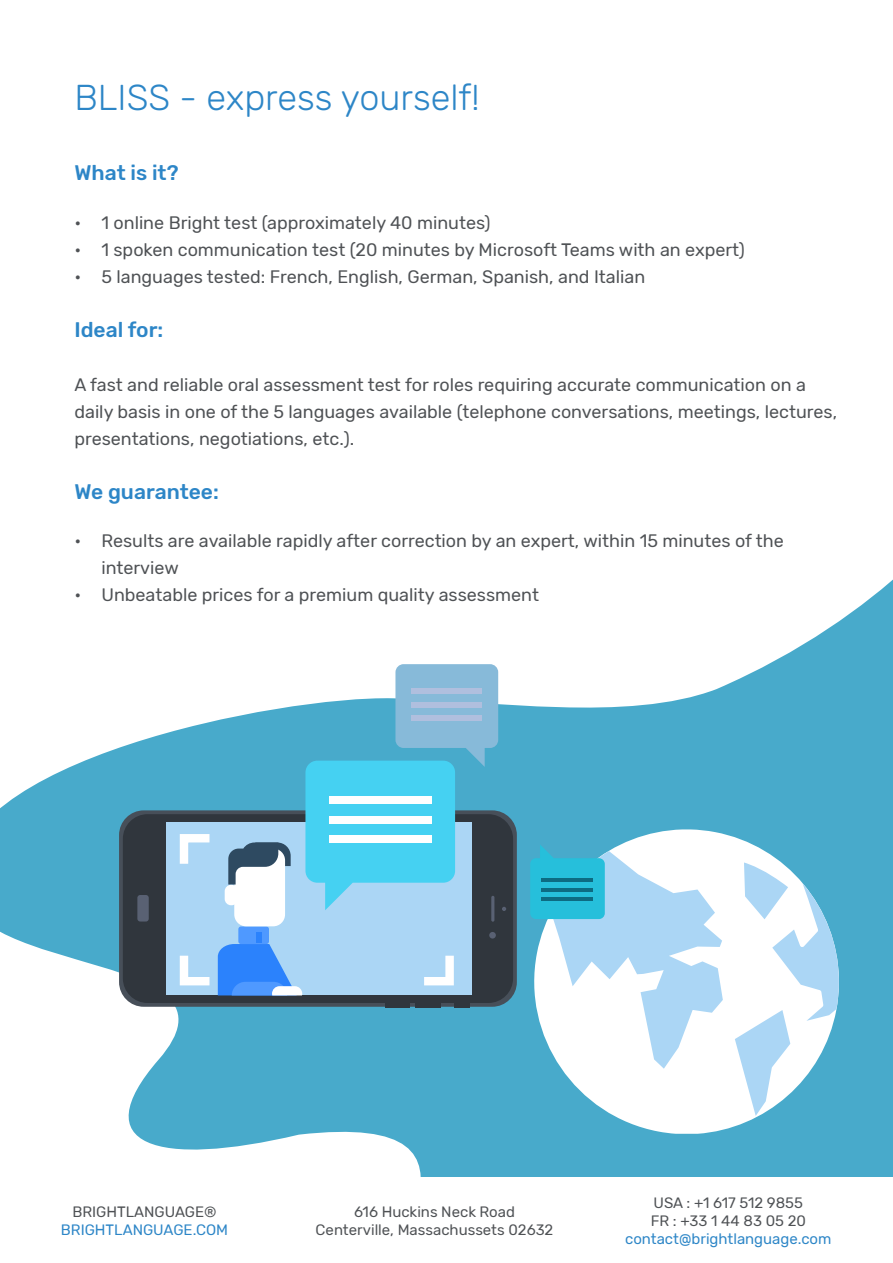
<style>
.page{position:relative;width:893px;height:1263px;background:#fff}
.page>*{position:absolute;margin:0;border:0;box-sizing:border-box;transform-origin:0 0}
.t1{font:300 36px "Rubik";color:#2d86c7}
.t2{font:500 21px "Rubik";color:#2d86c7}
.t3{font:18px/27px "Rubik";color:#4f5255}
.t4{font:15px "Rubik";color:#4f5255}
.t5{font:15px "Rubik";color:#2d86c7}
</style>
<div class="page">
<svg style="left:0;top:579px;width:893px;height:598px;fill:#48aacb"></svg>
<svg style="left:521px;top:829px;width:318px;height:305px"></svg>
<svg style="left:735px;top:862px;width:110px;height:254px"></svg>
<div style="left:119px;top:810px;width:398px;height:197px;background:#474f59;border-radius:25px"></div>
<div style="left:123px;top:814px;width:390px;height:189px;background:#30363d;border-radius:25px"></div>
<div style="left:489px;top:932px;width:7px;height:6px;background:#596173;border-radius:50%"></div>
<hr style="left:491px;top:896px;width:3px;height:26px;background:#596173;border-radius:2px">
<div style="left:137px;top:895px;width:12px;height:26px;background:#596173;border-radius:3px"></div>
<svg style="left:455px;top:1003px;width:15px;height:5px"></svg>
<svg style="left:415px;top:1003px;width:26px;height:5px"></svg>
<svg style="left:385px;top:1003px;width:24px;height:5px"></svg>
<div style="left:166px;top:822px;width:306px;height:173px;background:#abd6f5"></div>
<svg style="left:218px;top:990px;width:84px;height:5px"></svg>
<svg style="left:530px;top:844px;width:193px;height:225px"></svg>
<hr style="left:542px;top:897px;width:51px;height:4px;background:#0d6b82">
<hr style="left:542px;top:888px;width:51px;height:3px;background:#0d6b82">
<hr style="left:542px;top:878px;width:51px;height:4px;background:#0d6b82">
<svg style="left:179px;top:834px;width:275px;height:156px"></svg>
<svg style="left:305px;top:664px;width:201px;height:247px"></svg>
<div style="left:329px;top:796px;width:102px;height:8px;background:#fff"></div>
<div style="left:329px;top:816px;width:102px;height:8px;background:#fff"></div>
<div style="left:329px;top:835px;width:102px;height:8px;background:#fff"></div>
<p class="t1" style="left:74px;top:78px;width:407px">BLISS - express yourself!</p>
<p class="t2" style="left:74px;top:161px;width:106px">What is it?</p>
<p class="t3" style="left:74px;top:209px;width:418px">• 1 online Bright test (approximately 40 minutes)</p>
<p class="t3" style="left:74px;top:236px;width:672px">• 1 spoken communication test (20 minutes by Microsoft Teams with an expert)</p>
<p class="t3" style="left:74px;top:263px;width:572px">• 5 languages tested: French, English, German, Spanish, and Italian</p>
<p class="t2" style="left:74px;top:317px;width:90px">Ideal for:</p>
<p class="t3" style="left:74px;top:371px;width:764px">A fast and reliable oral assessment test for roles requiring accurate communication on a daily basis in one of the 5 languages available (telephone conversations, meetings, lectures, presentations, negotiations, etc.).</p>
<p class="t2" style="left:74px;top:479px;width:146px">We guarantee:</p>
<p class="t3" style="left:101px;top:528px;width:684px;text-indent:-27px">• Results are available rapidly after correction by an expert, within 15 minutes of the interview</p>
<p class="t3" style="left:74px;top:582px;width:466px">• Unbeatable prices for a premium quality assessment</p>
<p class="t4" style="left:72px;top:1203px;width:146px">BRIGHTLANGUAGE®</p>
<p class="t5" style="left:61px;top:1221px;width:169px">BRIGHTLANGUAGE.COM</p>
<p class="t4" style="left:354px;top:1203px;width:163px">616 Huckins Neck Road</p>
<p class="t4" style="left:316px;top:1221px;width:239px">Centerville, Massachussets 02632</p>
<p class="t4" style="left:654px;top:1194px;width:151px">USA : +1 617 512 9855</p>
<p class="t4" style="left:651px;top:1212px;width:157px">FR : +33 1 44 83 05 20</p>
<p class="t5" style="left:625px;top:1230px;width:208px">contact@brightlanguage.com</p>
</div>
